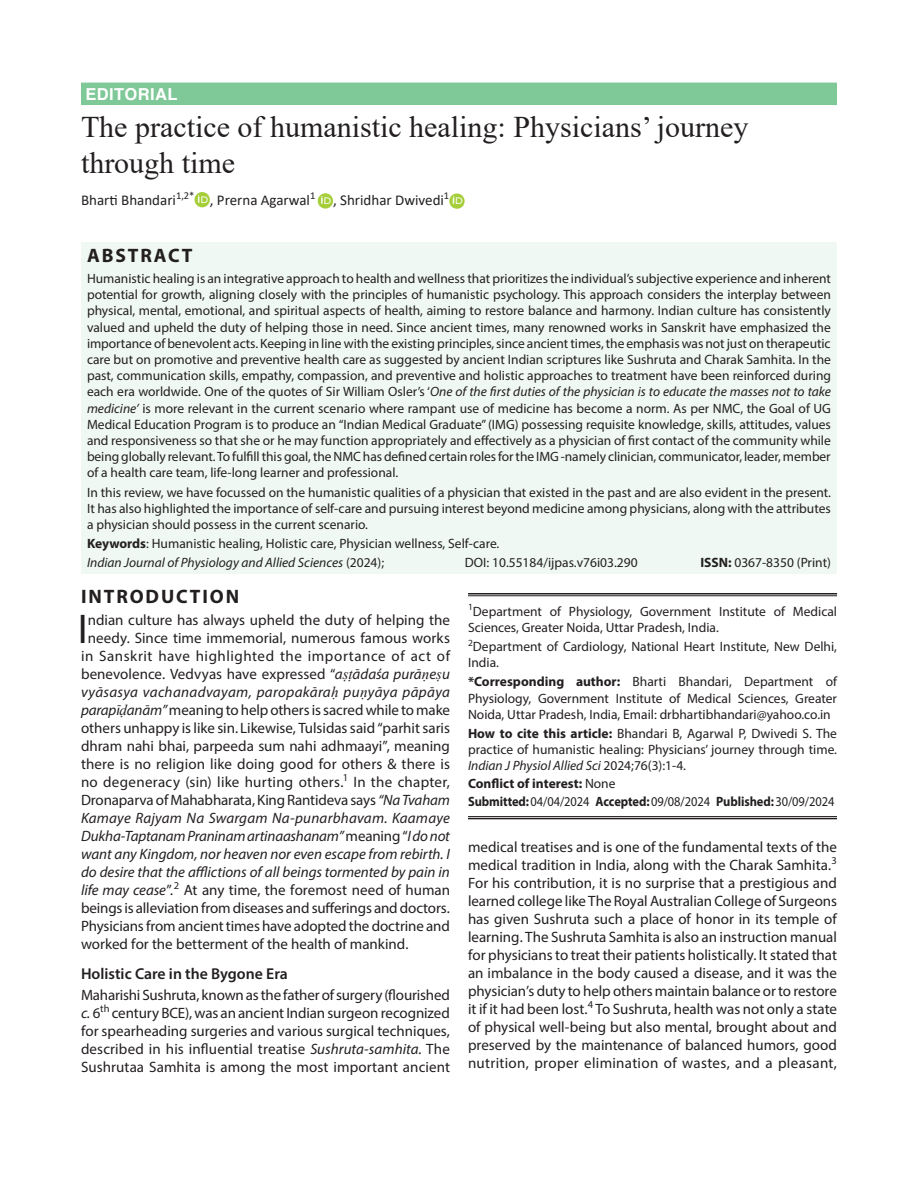
<style>
.page{position:relative;width:918px;height:1188px;background:#fff}
.page>*{position:absolute;margin:0;border:0;box-sizing:border-box;transform-origin:0 0}
.Body_flush{font:41.7px "Myriad Pro";color:#231f20}
.article_head{font:30px/36px "Times New Roman";color:#231f20}
.A{font:700 19.5px "Myriad Pro";letter-spacing:.095em;color:#231f20}
.Subject{font:700 16.5px "Helvetica";letter-spacing:.025em;color:#fff}
.B{font:600 15.75px "Myriad Pro";color:#231f20}
.Body_flush-2{font:15px/18px "Myriad Pro";color:#231f20;text-align:justify}
.Body_flush-3{font:italic 15px "Myriad Pro";color:#231f20}
.author{font:15px "Calibri";color:#231f20}
.Body_flush-4{font:15px "Myriad Pro";letter-spacing:.02em;color:#231f20}
.Body_flush-5{font:italic 15px "Myriad Pro";letter-spacing:.025em;color:#231f20}
.Body_flush-6{font:15px "Myriad Pro";letter-spacing:.035em;color:#231f20}
.Abstract{font:13.5px/16.2px "Myriad Pro";color:#231f20;text-align:justify}
.affiliation{font:13.5px/16.2px "Myriad Pro";color:#231f20}
.affiliation-2{font:13.5px "Myriad Pro";color:#231f20;scale:.92 1}
.Abstract-2{font:italic 13.5px "Myriad Pro";color:#231f20}
.affiliation-3{font:700 13.5px "Myriad Pro";color:#231f20}
.t1{font:500 9.45px "Montserrat";color:#fff}
.t2{font:500 9px "Montserrat Alternates";color:#fff}
.s1{font-style:italic}
.s2{font-weight:700}
.s3{font-style:normal}
.s4{font-family:"Times New Roman";font-style:italic}
.s5{font-family:"Times New Roman"}
.s6{font-weight:400}
</style>
<div class="page">
<div style="left:81px;top:242px;width:756px;height:331px;background:#eff8f2"></div>
<div style="left:195px;top:193px;width:14px;height:14px;background:#a5ce39;border-radius:50%"></div>
<div style="left:195px;top:192px;width:15px;height:15px;border:2px solid #a5ce39;border-radius:50%"></div>
<div style="left:318px;top:194px;width:14px;height:14px;background:#a5ce39;border-radius:50%"></div>
<div style="left:318px;top:193px;width:15px;height:16px;border:2px solid #a5ce39;border-radius:50%"></div>
<div style="left:450px;top:194px;width:14px;height:14px;background:#a5ce39;border-radius:50%"></div>
<div style="left:449px;top:193px;width:16px;height:16px;border:2px solid #a5ce39;border-radius:50%"></div>
<div style="left:81px;top:83px;width:756px;height:22px;background:#7fc898"></div>
<hr style="left:468px;top:816px;width:369px;height:1px;background:#231f20">
<hr style="left:468px;top:818px;width:369px;height:1px;background:#231f20">
<hr style="left:468px;top:593px;width:369px;height:2px;background:#231f20">
<hr style="left:468px;top:596px;width:369px;height:1px;background:#231f20">
<p class="Subject" style="left:86px;top:81px;width:93px">EDITORIAL</p>
<p class="article_head" style="left:81px;top:108px;width:669px">The practice of humanistic healing: Physicians’ journey through time</p>
<p class="author" style="left:81px;top:189px;width:115px">Bharti Bhandari<sup>1,2*</sup></p>
<p class="t1" style="left:197px;top:193px;width:12px">ID</p>
<p class="t2" style="left:198px;top:192px;width:4px">i</p>
<p class="author" style="left:210px;top:189px;width:107px">, Prerna Agarwal<sup>1</sup></p>
<p class="t1" style="left:321px;top:194px;width:12px">ID</p>
<p class="t2" style="left:321px;top:193px;width:4px">i</p>
<p class="author" style="left:333px;top:189px;width:118px">, Shridhar Dwivedi<sup>1</sup></p>
<p class="t1" style="left:452px;top:195px;width:12px">ID</p>
<p class="t2" style="left:452px;top:194px;width:4px">i</p>
<p class="A" style="left:87px;top:243px;width:107px">ABSTRACT</p>
<p class="Abstract" style="left:87px;top:270px;width:746px">Humanistic healing is an integrative approach to health and wellness that prioritizes the individual’s subjective experience and inherent potential for growth, aligning closely with the principles of humanistic psychology. This approach considers the interplay between physical, mental, emotional, and spiritual aspects of health, aiming to restore balance and harmony. Indian culture has consistently valued and upheld the duty of helping those in need. Since ancient times, many renowned works in Sanskrit have emphasized the importance of benevolent acts. Keeping in line with the existing principles, since ancient times, the emphasis was not just on therapeutic care but on promotive and preventive health care as suggested by ancient Indian scriptures like Sushruta and Charak Samhita. In the past, communication skills, empathy, compassion, and preventive and holistic approaches to treatment have been reinforced during each era worldwide. One of the quotes of Sir William Osler’s ‘<span class="s1">One of the first duties of the physician is to educate the masses not to take medicine’</span> is more relevant in the current scenario where rampant use of medicine has become a norm. As per NMC, the Goal of UG Medical Education Program is to produce an “Indian Medical Graduate” (IMG) possessing requisite knowledge, skills, attitudes, values and responsiveness so that she or he may function appropriately and effectively as a physician of first contact of the community while being globally relevant. To fulfill this goal, the NMC has defined certain roles for the IMG -namely clinician, communicator, leader, member of a health care team, life-long learner and professional.</p>
<p class="Abstract" style="left:87px;top:484px;width:746px">In this review, we have focussed on the humanistic qualities of a physician that existed in the past and are also evident in the present.<br>It has also highlighted the importance of self-care and pursuing interest beyond medicine among physicians, along with the attributes a physician should possess in the current scenario.</p>
<p class="Abstract" style="left:87px;top:535px;width:414px"><span class="s2">Keywords</span>: Humanistic healing, Holistic care, Physician wellness, Self-care.</p>
<p class="Abstract-2" style="left:87px;top:555px;width:299px">Indian Journal of Physiology and Allied Sciences <span class="s3">(2024);</span></p>
<p class="Abstract" style="left:465px;top:555px;width:174px">DOI: 10.55184/ijpas.v76i03.290</p>
<p class="Abstract" style="left:700px;top:555px;width:132px"><span class="s2">ISSN:</span> 0367-8350 (Print)</p>
<p class="A" style="left:81px;top:584px;width:159px">INTRODUCTION</p>
<p class="Body_flush" style="left:78px;top:604px;width:11px">I</p>
<p class="Body_flush-2" style="left:88px;top:611px;width:364px">ndian culture has always upheld the duty of helping the</p>
<p class="Body_flush-2" style="left:88px;top:629px;width:364px">needy. Since time immemorial, numerous famous works</p>
<p class="Body_flush-6" style="left:81px;top:647px;width:371px">in Sanskrit have highlighted the importance of act of</p>
<p class="Body_flush-2" style="left:81px;top:665px;width:371px">benevolence. Vedvyas have expressed “<span class="s1">a</span><span class="s4">ṣṭ</span><span class="s1">ādaśa purā</span><span class="s4">ṇ</span><span class="s1">e</span><span class="s4">ṣ</span><span class="s1">u</span></p>
<p class="Body_flush-5" style="left:81px;top:683px;width:370px">vyāsasya vachanadvayam, paropakāra<span class="s5">ḥ</span> pu<span class="s5">ṇ</span>yāya pāpāya</p>
<p class="Body_flush-2" style="left:81px;top:701px;width:370px"><span class="s1">parapī</span><span class="s4">ḍ</span><span class="s1">anām”</span> meaningto help others is sacred while to make</p>
<p class="Body_flush-2" style="left:81px;top:719px;width:371px">others unhappy is like sin. Likewise, Tulsidas said “parhit saris</p>
<p class="Body_flush-2" style="left:81px;top:737px;width:370px">dhram nahi bhai, parpeeda sum nahi adhmaayi”, meaning</p>
<p class="Body_flush-2" style="left:81px;top:755px;width:371px">there is no religion like doing good for others &amp; there is</p>
<p class="Body_flush-4" style="left:81px;top:773px;width:371px">no degeneracy (sin) like hurting others.<sup>1</sup> In the chapter,</p>
<p class="Body_flush-2" style="left:81px;top:791px;width:371px">Dronaparva of Mahabharata, King Rantideva says <span class="s1">“Na Tvaham</span></p>
<p class="Body_flush-3" style="left:81px;top:809px;width:370px">Kamaye Rajyam Na Swargam Na-punarbhavam. Kaamaye</p>
<p class="Body_flush-3" style="left:81px;top:827px;width:370px">Dukha-Taptanam Praninam artinaashanam” <span class="s3">meaning “</span>I do not</p>
<p class="Body_flush-3" style="left:81px;top:845px;width:371px">want any Kingdom, nor heaven nor even escape from rebirth. I</p>
<p class="Body_flush-3" style="left:81px;top:863px;width:371px">do desire that the afflictions of all beings tormented by pain in</p>
<p class="Body_flush-2" style="left:81px;top:881px;width:371px"><span class="s1">life may cease</span>”<span class="s1">.</span><sup>2</sup> At any time, the foremost need of human</p>
<p class="Body_flush-2" style="left:81px;top:899px;width:370px">beings is alleviation from diseases and sufferings and doctors.</p>
<p class="Body_flush-2" style="left:81px;top:917px;width:371px">Physicians from ancient times have adopted the doctrine and</p>
<p class="Body_flush-2" style="left:81px;top:935px;width:329px">worked for the betterment of the health of mankind.</p>
<p class="B" style="left:81px;top:963px;width:208px">Holistic Care in the Bygone Era</p>
<p class="Body_flush-2" style="left:81px;top:986px;width:371px">Maharishi Sushruta, known as the father of surgery (flourished <span class="s1">c.</span> 6<sup>th</sup> century BCE), was an ancient Indian surgeon recognized for spearheading surgeries and various surgical techniques, described in his influential treatise <span class="s1">Sushruta-samhita.</span> The Sushrutaa Samhita is among the most important ancient</p>
<p class="affiliation" style="left:468px;top:603px;width:371px"><sup>1</sup>Department of Physiology, Government Institute of Medical<br>Sciences, Greater Noida, Uttar Pradesh, India.</p>
<p class="affiliation" style="left:468px;top:638px;width:371px"><sup>2</sup>Department of Cardiology, National Heart Institute, New Delhi,<br>India.</p>
<p class="affiliation" style="left:468px;top:674px;width:371px;text-align:justify"><span class="s2">*Corresponding author:</span> Bharti Bhandari, Department of Physiology, Government Institute of Medical Sciences, Greater Noida, Uttar Pradesh, India, Email: drbhartibhandari@yahoo.co.in</p>
<p class="affiliation" style="left:468px;top:725px;width:371px;text-align:justify"><span class="s2">How to cite this article:</span> Bhandari B, Agarwal P, Dwivedi S. The practice of humanistic healing: Physicians’ journey through time.<br><span class="s1">Indian J Physiol Allied Sci</span> 2024;76(3):1-4.</p>
<p class="affiliation-3" style="left:468px;top:775px;width:149px">Conflict of interest: <span class="s6">None</span></p>
<p class="affiliation-2" style="left:468px;top:793px;width:400px"><span class="s2">Submitted:</span>04/04/2024 <span class="s2">Accepted:</span>09/08/2024 <span class="s2">Published:</span>30/09/2024</p>
<p class="Body_flush-2" style="left:468px;top:838px;width:371px">medical treatises and is one of the fundamental texts of the medical tradition in India, along with the Charak Samhita.<sup>3<br></sup>For his contribution, it is no surprise that a prestigious and learned college like The Royal Australian College of Surgeons has given Sushruta such a place of honor in its temple of learning. The Sushruta Samhita is also an instruction manual for physicians to treat their patients holistically. It stated that an imbalance in the body caused a disease, and it was the physician’s duty to help others maintain balance or to restore it if it had been lost.<sup>4</sup> To Sushruta, health was not only a state of physical well-being but also mental, brought about and preserved by the maintenance of balanced humors, good nutrition, proper elimination of wastes, and a pleasant,</p>
</div>
